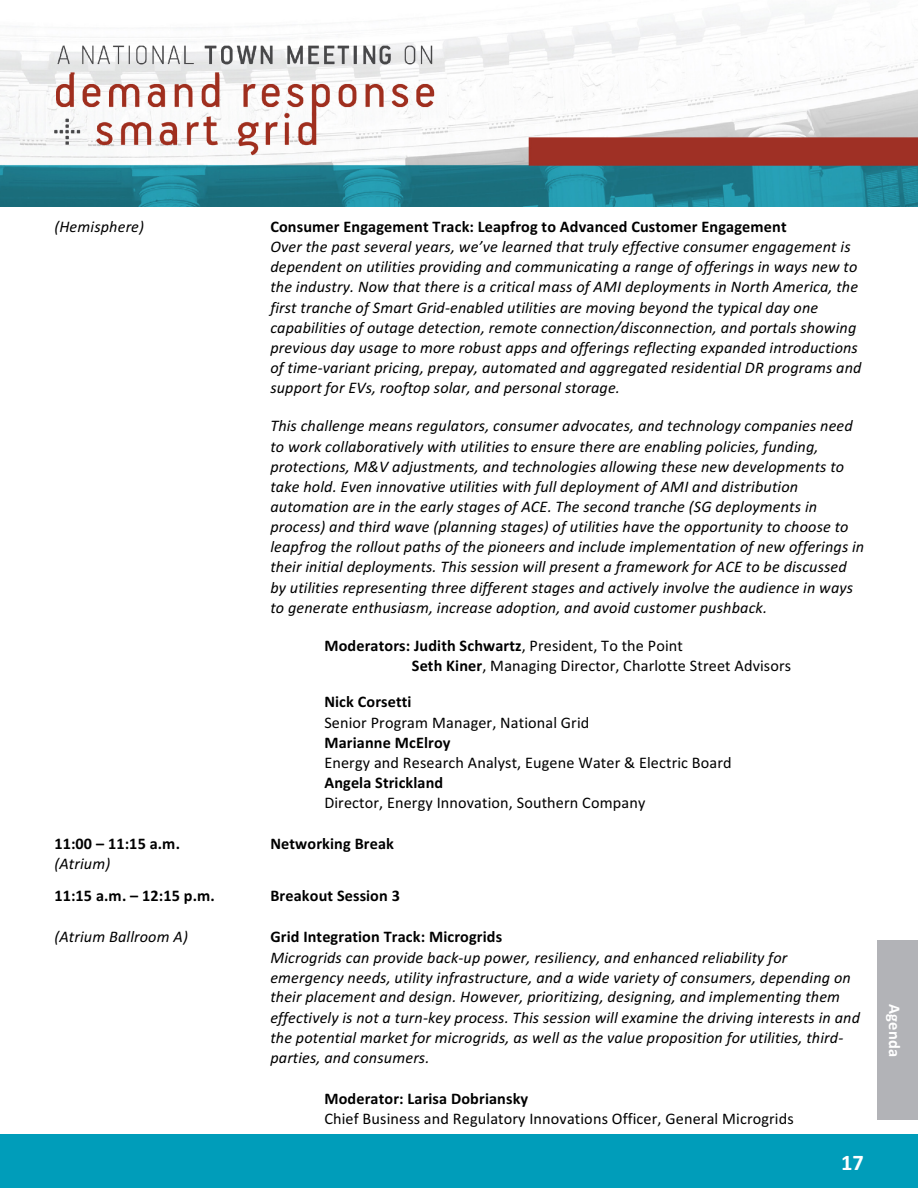
<style>
.page{position:relative;width:918px;height:1188px;background:#fff}
.page>*{position:absolute;margin:0;border:0;box-sizing:border-box;transform-origin:0 0}
.t1{font:700 22.5px "Calibri";color:#fff}
.t2{font:700 16.5px "Calibri";letter-spacing:.01em;color:#fff}
.t3{font:italic 16.2px/20.1px "Calibri";letter-spacing:.01em;color:#000}
.t4{font:16.2px/20.1px "Calibri";letter-spacing:.01em;color:#000}
.t5{font:700 16.2px "Calibri";letter-spacing:.01em;color:#000}
.s1{font-weight:700;font-style:normal}
.s2{font-weight:700}
</style>
<div class="page">
<div style="left:0;top:1134px;width:918px;height:54px;background:#009dba"></div>
<div style="left:878px;top:940px;width:40px;height:180px;background:#b2b3b7"></div>
<img style="left:0;top:12px;width:918px;height:195px">
<p class="t3" style="left:54px;top:211px;width:91px">(Hemisphere)</p>
<p class="t3" style="left:270px;top:211px;width:593px"><span class="s1">Consumer Engagement Track: Leapfrog to Advanced Customer Engagement<br></span>Over the past several years, we’ve learned that truly effective consumer engagement is dependent on utilities providing and communicating a range of offerings in ways new to the industry. Now that there is a critical mass of AMI deployments in North America, the first tranche of Smart Grid-enabled utilities are moving beyond the typical day one capabilities of outage detection, remote connection/disconnection, and portals showing previous day usage to more robust apps and offerings reflecting expanded introductions of time-variant pricing, prepay, automated and aggregated residential DR programs and support for EVs, rooftop solar, and personal storage.</p>
<p class="t3" style="left:270px;top:411px;width:595px">This challenge means regulators, consumer advocates, and technology companies need to work collaboratively with utilities to ensure there are enabling policies, funding, protections, M&amp;V adjustments, and technologies allowing these new developments to take hold. Even innovative utilities with full deployment of AMI and distribution automation are in the early stages of ACE. The second tranche (SG deployments in process) and third wave (planning stages) of utilities have the opportunity to choose to leapfrog the rollout paths of the pioneers and include implementation of new offerings in their initial deployments. This session will present a framework for ACE to be discussed by utilities representing three different stages and actively involve the audience in ways to generate enthusiasm, increase adoption, and avoid customer pushback.</p>
<p class="t4" style="left:412px;top:631px;width:381px;text-indent:-88px"><span class="s2">Moderators: Judith Schwartz</span>, President, To the Point<br><span class="s2">Seth Kiner</span>, Managing Director, Charlotte Street Advisors</p>
<p class="t4" style="left:324px;top:687px;width:409px"><span class="s2">Nick Corsetti<br></span>Senior Program Manager, National Grid<br><span class="s2">Marianne McElroy<br></span>Energy and Research Analyst, Eugene Water &amp; Electric Board<br><span class="s2">Angela Strickland<br></span>Director, Energy Innovation, Southern Company</p>
<p class="t5" style="left:54px;top:828px;width:127px">11:00 – 11:15 a.m.</p>
<p class="t5" style="left:270px;top:828px;width:125px">Networking Break</p>
<p class="t3" style="left:54px;top:848px;width:57px">(Atrium)</p>
<p class="t5" style="left:54px;top:884px;width:162px">11:15 a.m. – 12:15 p.m.</p>
<p class="t5" style="left:270px;top:884px;width:131px">Breakout Session 3</p>
<p class="t3" style="left:54px;top:926px;width:135px">(Atrium Ballroom A)</p>
<p class="t3" style="left:270px;top:926px;width:591px"><span class="s1">Grid Integration Track: Microgrids<br></span>Microgrids can provide back-up power, resiliency, and enhanced reliability for emergency needs, utility infrastructure, and a wide variety of consumers, depending on their placement and design. However, prioritizing, designing, and implementing them effectively is not a turn-key process. This session will examine the driving interests in and the potential market for microgrids, as well as the value proposition for utilities, third&shy;parties, and consumers.</p>
<p class="t4" style="left:324px;top:1088px;width:471px"><span class="s2">Moderator: Larisa Dobriansky<br></span>Chief Business and Regulatory Innovations Officer, General Microgrids</p>
<p class="t3" style="left:54px;top:216px;width:91px">(Hemisphere)</p>
<p class="t3" style="left:270px;top:216px;width:593px"><span class="s1">Consumer Engagement Track: Leapfrog to Advanced Customer Engagement<br></span>Over the past several years, we’ve learned that truly effective consumer engagement is dependent on utilities providing and communicating a range of offerings in ways new to the industry. Now that there is a critical mass of AMI deployments in North America, the first tranche of Smart Grid-enabled utilities are moving beyond the typical day one capabilities of outage detection, remote connection/disconnection, and portals showing previous day usage to more robust apps and offerings reflecting expanded introductions of time-variant pricing, prepay, automated and aggregated residential DR programs and support for EVs, rooftop solar, and personal storage.</p>
<p class="t3" style="left:270px;top:415px;width:595px">This challenge means regulators, consumer advocates, and technology companies need to work collaboratively with utilities to ensure there are enabling policies, funding, protections, M&amp;V adjustments, and technologies allowing these new developments to take hold. Even innovative utilities with full deployment of AMI and distribution automation are in the early stages of ACE. The second tranche (SG deployments in process) and third wave (planning stages) of utilities have the opportunity to choose to leapfrog the rollout paths of the pioneers and include implementation of new offerings in their initial deployments. This session will present a framework for ACE to be discussed by utilities representing three different stages and actively involve the audience in ways to generate enthusiasm, increase adoption, and avoid customer pushback.</p>
<p class="t4" style="left:412px;top:635px;width:381px;text-indent:-88px"><span class="s2">Moderators: Judith Schwartz</span>, President, To the Point<br><span class="s2">Seth Kiner</span>, Managing Director, Charlotte Street Advisors</p>
<p class="t4" style="left:324px;top:692px;width:409px"><span class="s2">Nick Corsetti<br></span>Senior Program Manager, National Grid<br><span class="s2">Marianne McElroy<br></span>Energy and Research Analyst, Eugene Water &amp; Electric Board<br><span class="s2">Angela Strickland<br></span>Director, Energy Innovation, Southern Company</p>
<p class="t5" style="left:54px;top:832px;width:127px">11:00 – 11:15 a.m.</p>
<p class="t5" style="left:270px;top:832px;width:125px">Networking Break</p>
<p class="t3" style="left:54px;top:853px;width:57px">(Atrium)</p>
<p class="t5" style="left:54px;top:889px;width:162px">11:15 a.m. – 12:15 p.m.</p>
<p class="t5" style="left:270px;top:889px;width:131px">Breakout Session 3</p>
<p class="t3" style="left:54px;top:931px;width:135px">(Atrium Ballroom A)</p>
<p class="t3" style="left:270px;top:931px;width:591px"><span class="s1">Grid Integration Track: Microgrids<br></span>Microgrids can provide back-up power, resiliency, and enhanced reliability for emergency needs, utility infrastructure, and a wide variety of consumers, depending on their placement and design. However, prioritizing, designing, and implementing them effectively is not a turn-key process. This session will examine the driving interests in and the potential market for microgrids, as well as the value proposition for utilities, third&shy;parties, and consumers.</p>
<p class="t4" style="left:324px;top:1093px;width:471px"><span class="s2">Moderator: Larisa Dobriansky<br></span>Chief Business and Regulatory Innovations Officer, General Microgrids</p>
<h1 class="t1" style="left:841px;top:1148px;width:24px">17</h1>
<p class="t2" style="left:905px;top:1004px;width:54px;rotate:90deg">Agenda</p>
</div>
